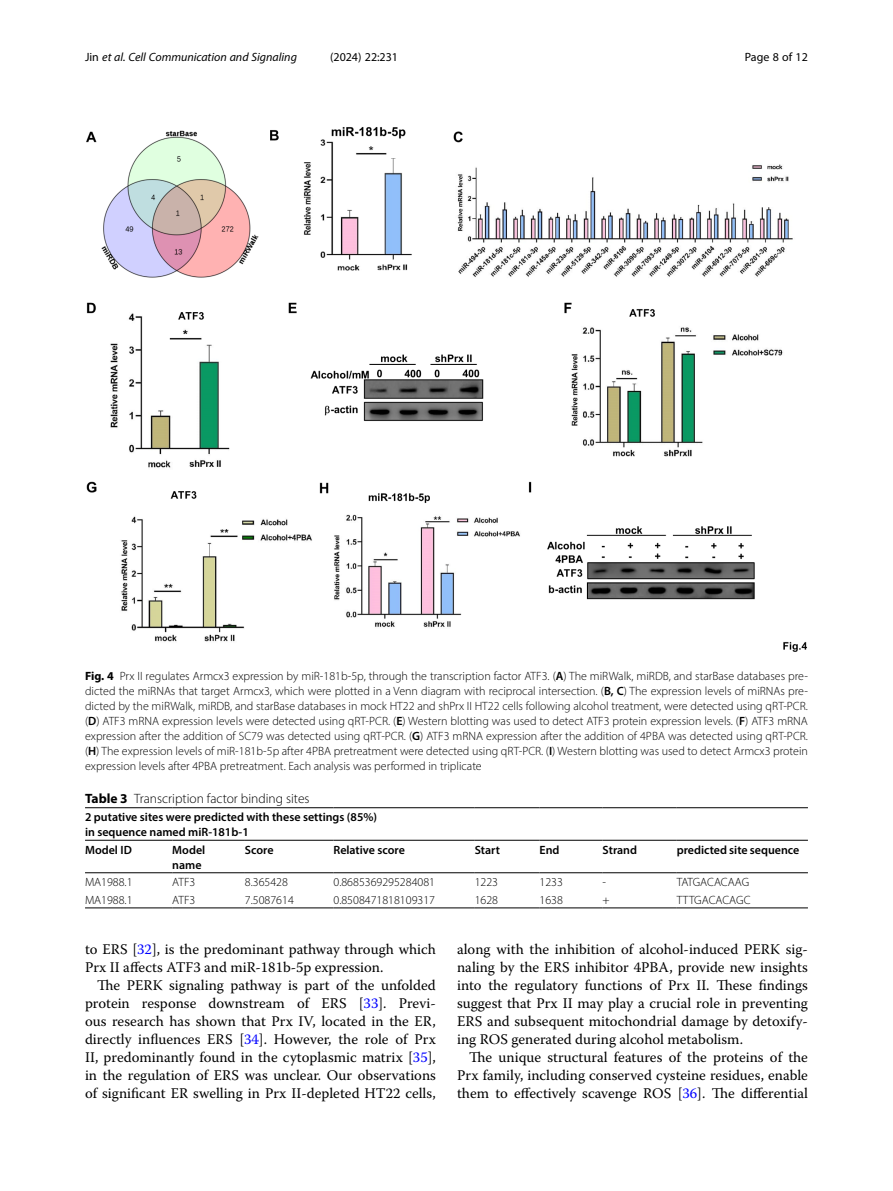
<style>
.page{position:relative;width:893px;height:1191px;background:#fff}
.page>*{position:absolute;margin:0;border:0;box-sizing:border-box;transform-origin:0 0}
.Body_Text_Indent{font:14.7px/18px "Warnock Pro";color:#000;text-align:justify}
.Table_Caption{font:300 13.5px "Myriad Pro";color:#000}
.Figure_Caption{font:300 12px/15px "Myriad Pro";color:#000;text-align:justify}
.Table_Head{font:600 12px "Myriad Pro";color:#000}
.Table_Body{font:300 12px "Myriad Pro";color:#000}
.t1{font:italic 12px "Myriad Pro";color:#000}
.t2{font:12px "Myriad Pro";color:#000}
.s1{font-style:normal}
.s2{font-weight:700}
.s3{font-weight:600}
.s4{color:#00f}
</style>
<div class="page">
<hr style="left:85px;top:872px;width:87px;height:1px;background:#000">
<hr style="left:172px;top:872px;width:73px;height:1px;background:#000">
<hr style="left:245px;top:872px;width:88px;height:1px;background:#000">
<hr style="left:333px;top:872px;width:142px;height:1px;background:#000">
<hr style="left:475px;top:872px;width:65px;height:1px;background:#000">
<hr style="left:540px;top:872px;width:63px;height:1px;background:#000">
<hr style="left:603px;top:872px;width:74px;height:1px;background:#000">
<hr style="left:677px;top:872px;width:131px;height:1px;background:#000">
<hr style="left:85px;top:907px;width:87px;height:1px;background:#000">
<hr style="left:172px;top:907px;width:73px;height:1px;background:#000">
<hr style="left:245px;top:907px;width:88px;height:1px;background:#000">
<hr style="left:333px;top:907px;width:142px;height:1px;background:#000">
<hr style="left:475px;top:907px;width:65px;height:1px;background:#000">
<hr style="left:540px;top:907px;width:63px;height:1px;background:#000">
<hr style="left:603px;top:907px;width:74px;height:1px;background:#000">
<hr style="left:677px;top:907px;width:131px;height:1px;background:#000">
<hr style="left:85px;top:807px;width:87px;height:1px;background:#000">
<hr style="left:172px;top:807px;width:73px;height:1px;background:#000">
<hr style="left:245px;top:807px;width:88px;height:1px;background:#000">
<hr style="left:333px;top:807px;width:142px;height:1px;background:#000">
<hr style="left:475px;top:807px;width:65px;height:1px;background:#000">
<hr style="left:540px;top:807px;width:63px;height:1px;background:#000">
<hr style="left:603px;top:807px;width:74px;height:1px;background:#000">
<hr style="left:677px;top:807px;width:131px;height:1px;background:#000">
<hr style="left:85px;top:840px;width:87px;height:1px;background:#000">
<hr style="left:172px;top:840px;width:73px;height:1px;background:#000">
<hr style="left:245px;top:840px;width:88px;height:1px;background:#000">
<hr style="left:333px;top:840px;width:142px;height:1px;background:#000">
<hr style="left:475px;top:840px;width:65px;height:1px;background:#000">
<hr style="left:540px;top:840px;width:63px;height:1px;background:#000">
<hr style="left:603px;top:840px;width:74px;height:1px;background:#000">
<hr style="left:677px;top:840px;width:131px;height:1px;background:#000">
<img style="left:86px;top:127px;width:721px;height:525px">
<p class="t1" style="left:85px;top:50px;width:213px"><span class="s1">Jin</span> et al. Cell Communication and Signaling</p>
<p class="t2" style="left:330px;top:50px;width:70px">(2024) 22:231</p>
<p class="t2" style="left:745px;top:50px;width:65px">Page 8 of 12</p>
<p class="Figure_Caption" style="left:85px;top:668px;width:724px"><span class="s2">Fig. 4</span> Prx II regulates Armcx3 expression by miR-181b-5p, through the transcription factor ATF3. (<span class="s3">A</span>) The miRWalk, miRDB, and starBase databases pre&shy;dicted the miRNAs that target Armcx3, which were plotted in a Venn diagram with reciprocal intersection. (<span class="s3">B, C</span>) The expression levels of miRNAs pre&shy;dicted by the miRWalk, miRDB, and starBase databases in mock HT22 and shPrx II HT22 cells following alcohol treatment, were detected using qRT-PCR. (<span class="s3">D</span>) ATF3 mRNA expression levels were detected using qRT-PCR. (<span class="s3">E</span>) Western blotting was used to detect ATF3 protein expression levels. (<span class="s3">F</span>) ATF3 mRNA expression after the addition of SC79 was detected using qRT-PCR. (<span class="s3">G</span>) ATF3 mRNA expression after the addition of 4PBA was detected using qRT-PCR. (<span class="s3">H</span>) The expression levels of miR-181b-5p after 4PBA pretreatment were detected using qRT-PCR. (<span class="s3">I</span>) Western blotting was used to detect Armcx3 protein expression levels after 4PBA pretreatment. Each analysis was performed in triplicate</p>
<p class="Table_Caption" style="left:85px;top:791px;width:226px"><span class="s2">Table 3</span> Transcription factor binding sites</p>
<p class="Table_Head" style="left:85px;top:809px;width:294px">2 putative sites were predicted with these settings (85%)</p>
<p class="Table_Head" style="left:85px;top:824px;width:165px">in sequence named miR-181b-1</p>
<p class="Table_Head" style="left:85px;top:842px;width:48px">Model ID</p>
<p class="Table_Head" style="left:172px;top:842px;width:34px">Model</p>
<p class="Table_Head" style="left:172px;top:857px;width:31px">name</p>
<p class="Table_Head" style="left:245px;top:842px;width:30px">Score</p>
<p class="Table_Head" style="left:333px;top:842px;width:73px">Relative score</p>
<p class="Table_Head" style="left:475px;top:842px;width:27px">Start</p>
<p class="Table_Head" style="left:540px;top:842px;width:22px">End</p>
<p class="Table_Head" style="left:603px;top:842px;width:36px">Strand</p>
<p class="Table_Head" style="left:677px;top:842px;width:124px">predicted site sequence</p>
<p class="Table_Body" style="left:85px;top:875px;width:49px">MA1988.1</p>
<p class="Table_Body" style="left:172px;top:875px;width:25px">ATF3</p>
<p class="Table_Body" style="left:245px;top:875px;width:45px">8.365428</p>
<p class="Table_Body" style="left:333px;top:875px;width:103px">0.8685369295284081</p>
<p class="Table_Body" style="left:475px;top:875px;width:25px">1223</p>
<p class="Table_Body" style="left:540px;top:875px;width:25px">1233</p>
<p class="Table_Body" style="left:603px;top:875px;width:5px">-</p>
<p class="Table_Body" style="left:677px;top:875px;width:74px">TATGACACAAG</p>
<p class="Table_Body" style="left:85px;top:892px;width:49px">MA1988.1</p>
<p class="Table_Body" style="left:172px;top:892px;width:25px">ATF3</p>
<p class="Table_Body" style="left:245px;top:892px;width:50px">7.5087614</p>
<p class="Table_Body" style="left:333px;top:892px;width:103px">0.8508471818109317</p>
<p class="Table_Body" style="left:475px;top:892px;width:25px">1628</p>
<p class="Table_Body" style="left:540px;top:892px;width:25px">1638</p>
<p class="Table_Body" style="left:603px;top:892px;width:9px">+</p>
<p class="Table_Body" style="left:677px;top:892px;width:75px">TTTGACACAGC</p>
<p class="Body_Text_Indent" style="left:85px;top:940px;width:352px">to ERS [<span class="s4">32</span>], is the predominant pathway through which<br>Prx II affects ATF3 and miR-181b-5p expression.</p>
<p class="Body_Text_Indent" style="left:85px;top:976px;width:352px;text-indent:12px">The PERK signaling pathway is part of the unfolded protein response downstream of ERS [<span class="s4">33</span>]. Previ&shy;ous research has shown that Prx IV, located in the ER, directly influences ERS [<span class="s4">34</span>]. However, the role of Prx II, predominantly found in the cytoplasmic matrix [<span class="s4">35</span>], in the regulation of ERS was unclear. Our observations of significant ER swelling in Prx II-depleted HT22 cells,</p>
<p class="Body_Text_Indent" style="left:457px;top:940px;width:352px">along with the inhibition of alcohol-induced PERK sig&shy;naling by the ERS inhibitor 4PBA, provide new insights into the regulatory functions of Prx II. These findings suggest that Prx II may play a crucial role in preventing ERS and subsequent mitochondrial damage by detoxify&shy;ing ROS generated during alcohol metabolism.</p>
<p class="Body_Text_Indent" style="left:457px;top:1048px;width:352px;text-indent:12px">The unique structural features of the proteins of the Prx family, including conserved cysteine residues, enable them to effectively scavenge ROS [<span class="s4">36</span>]. The differential</p>
</div>
